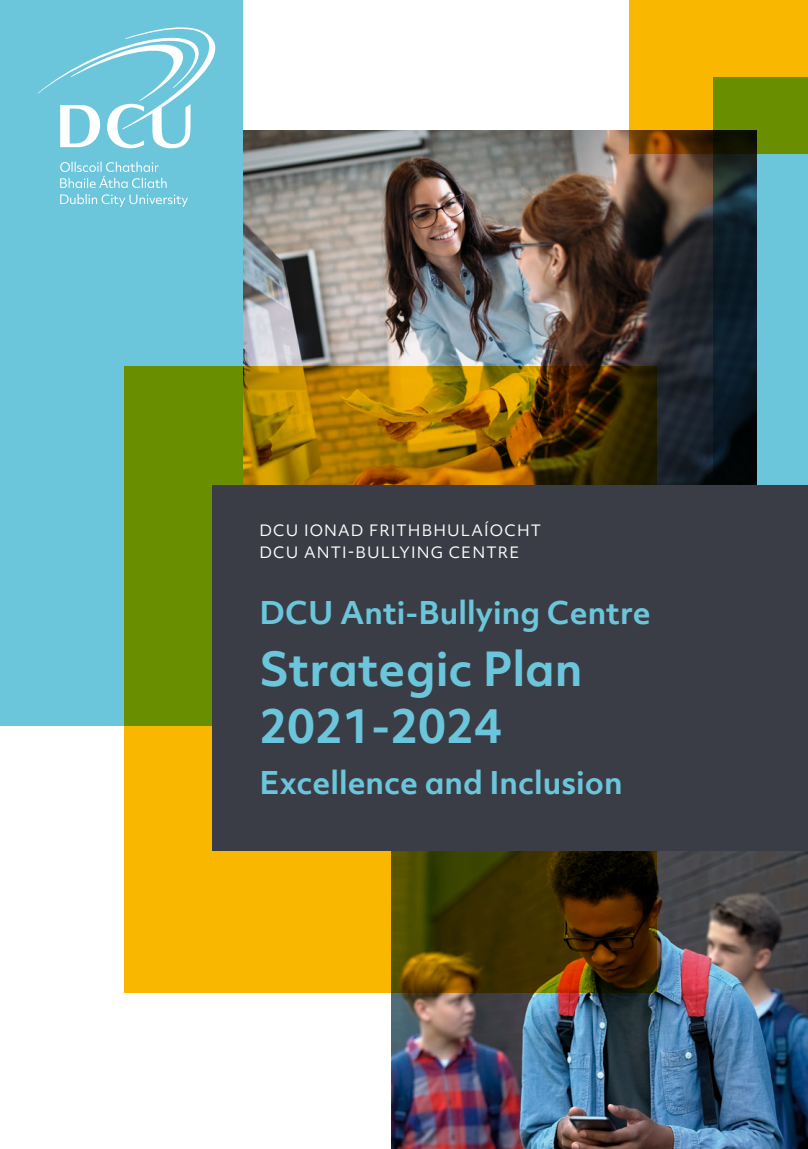
<style>
.page{position:relative;width:808px;height:1149px;background:#fff}
.page>*{position:absolute;margin:0;border:0;box-sizing:border-box;transform-origin:0 0}
.Cov2{font:700 45px/57px "Objektiv Mk 2";color:#6cc6db}
.Cov2-2{font:700 30px "Objektiv Mk 2";color:#6cc6db}
.Cov1{font:700 30px "Objektiv Mk 2";color:#6cc6db}
.Cov3{font:15px/22.5px "Objektiv Mk 2";letter-spacing:.075em;color:#fff}
</style>
<div class="page">
<img style="left:391px;top:850px;width:417px;height:298px">
<img style="left:242px;top:131px;width:472px;height:354px">
<svg style="left:714px;top:153px;width:94px;height:332px;background:#407787"></svg>
<svg style="left:629px;top:0;width:179px;height:153px;background:#c69e00"></svg>
<div style="left:0;top:0;width:242px;height:725px;background:#6cc6db"></div>
<svg style="left:60px;top:162px;width:128px;height:45px"></svg>
<svg style="left:38px;top:27px;width:177px;height:121px"></svg>
<svg style="left:124px;top:366px;width:533px;height:625px;background:#937700"></svg>
<div style="left:213px;top:485px;width:595px;height:365px;background:#3a3d45"></div>
<p class="Cov3" style="left:259px;top:518px;width:283px">DCU IONAD FRITHBHULAÍOCHT<br>DCU ANTI-BULLYING CENTRE</p>
<p class="Cov2-2" style="left:259px;top:591px;width:393px">DCU Anti-Bullying Centre</p>
<p class="Cov2" style="left:259px;top:639px;width:325px">Strategic Plan<br>2021-2024</p>
<p class="Cov1" style="left:259px;top:761px;width:365px">Excellence and Inclusion</p>
</div>
